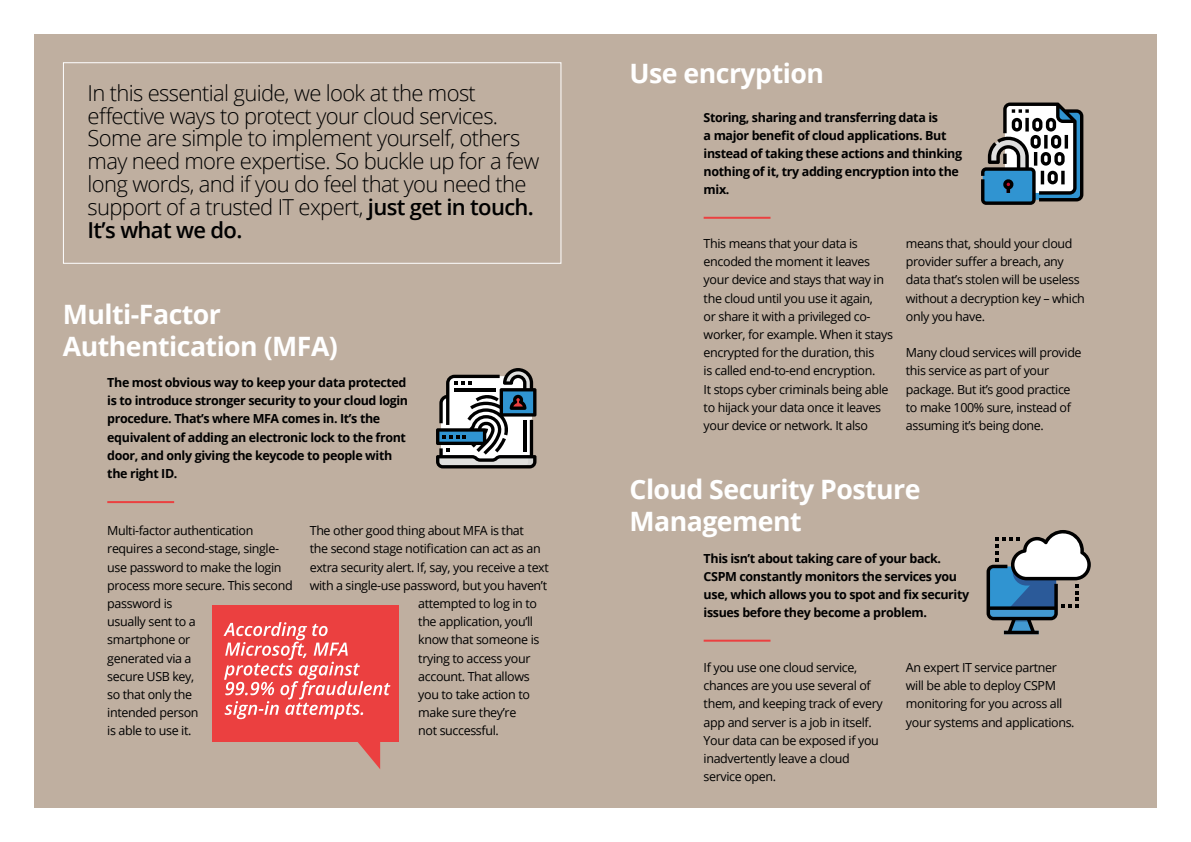
<style>
.page{position:relative;width:1191px;height:842px;background:#fff}
.page>*{position:absolute;margin:0;border:0;box-sizing:border-box;transform-origin:0 0}
.t1{font:700 26.7px/32px "Open Sans";letter-spacing:-.02em;color:#fff}
.t2{font:300 22px/22.8px "Open Sans";letter-spacing:-.03em;color:#000}
.t3{font:12.5px/18.2px "Open Sans";letter-spacing:-.03em;color:#000}
.t4{font:700 12.5px/18.2px "Open Sans";letter-spacing:-.03em;color:#000}
.s1{font-weight:600}
</style>
<div class="page">
<div style="left:34px;top:34px;width:1123px;height:774px;background:#bfafa0"></div>
<div style="left:63px;top:62px;width:498px;height:202px;border:1px solid #fff"></div>
<div style="left:212px;top:605px;width:186px;height:136px;background:#eb4040"></div>
<svg style="left:346px;top:741px;width:34px;height:28px"></svg>
<svg style="left:223px;top:622px;width:167px;height:97px"></svg>
<svg style="left:436px;top:368px;width:100px;height:100px;background:#868c8f"></svg>
<svg style="left:981px;top:103px;width:102px;height:102px;background:#7a8a94"></svg>
<hr style="left:107px;top:501px;width:67px;height:2px;background:#eb4040">
<hr style="left:703px;top:217px;width:67px;height:2px;background:#eb4040">
<hr style="left:703px;top:640px;width:67px;height:2px;background:#eb4040">
<svg style="left:986px;top:530px;width:104px;height:104px"></svg>
<p class="t2" style="left:88px;top:81px;width:453px">In this essential guide, we look at the most effective ways to protect your cloud services.<br>Some are simple to implement yourself, others may need more expertise. So buckle up for a few long words, and if you do feel that you need the support of a trusted IT expert, <span class="s1">just get in touch.<br>It’s what we do.</span></p>
<h1 class="t1" style="left:63px;top:297px;width:276px">Multi-Factor<br>Authentication (MFA)</h1>
<p class="t4" style="left:107px;top:373px;width:302px">The most obvious way to keep your data protected is to introduce stronger security to your cloud login procedure. That’s where MFA comes in. It’s the equivalent of adding an electronic lock to the front door, and only giving the keycode to people with the right ID.</p>
<p class="t3" style="left:107px;top:521px;width:187px">Multi-factor authentication requires a second-stage, single&shy;use password to make the login process more secure. This second password is<br>usually sent to a<br>smartphone or<br>generated via a<br>secure USB key,<br>so that only the<br>intended person<br>is able to use it.</p>
<p class="t3" style="left:310px;top:521px;width:216px">The other good thing about MFA is that</p>
<p class="t3" style="left:310px;top:539px;width:232px">the second stage notification can act as an</p>
<p class="t3" style="left:310px;top:558px;width:240px">extra security alert. If, say, you receive a text</p>
<p class="t3" style="left:310px;top:576px;width:239px">with a single-use password, but you haven’t</p>
<p class="t3" style="left:418px;top:594px;width:120px">attempted to log in to</p>
<p class="t3" style="left:418px;top:612px;width:116px">the application, you’ll</p>
<p class="t3" style="left:418px;top:630px;width:123px">know that someone is</p>
<p class="t3" style="left:418px;top:649px;width:114px">trying to access your</p>
<p class="t3" style="left:418px;top:667px;width:113px">account. That allows</p>
<p class="t3" style="left:418px;top:685px;width:113px">you to take action to</p>
<p class="t3" style="left:418px;top:703px;width:100px">make sure they’re</p>
<p class="t3" style="left:418px;top:721px;width:82px">not successful.</p>
<h1 class="t1" style="left:629px;top:56px;width:196px">Use encryption</h1>
<p class="t4" style="left:703px;top:108px;width:260px">Storing, sharing and transferring data is<br>a major benefit of cloud applications. But instead of taking these actions and thinking nothing of it, try adding encryption into the mix.</p>
<p class="t3" style="left:703px;top:234px;width:191px">This means that your data is encoded the moment it leaves your device and stays that way in the cloud until you use it again,<br>or share it with a privileged co&shy;worker, for example. When it stays encrypted for the duration, this<br>is called end-to-end encryption.<br>It stops cyber criminals being able to hijack your data once it leaves your device or network. It also</p>
<p class="t3" style="left:906px;top:234px;width:180px">means that, should your cloud provider suffer a breach, any data that’s stolen will be useless without a decryption key – which only you have.</p>
<p class="t3" style="left:906px;top:343px;width:177px">Many cloud services will provide this service as part of your package. But it’s good practice to make 100% sure, instead of assuming it’s being done.</p>
<h1 class="t1" style="left:629px;top:473px;width:292px">Cloud Security Posture<br>Management</h1>
<p class="t4" style="left:703px;top:549px;width:267px">This isn’t about taking care of your back.<br>CSPM constantly monitors the services you use, which allows you to spot and fix security issues before they become a problem.</p>
<p class="t3" style="left:703px;top:658px;width:181px">If you use one cloud service, chances are you use several of them, and keeping track of every app and server is a job in itself.<br>Your data can be exposed if you inadvertently leave a cloud service open.</p>
<p class="t3" style="left:906px;top:658px;width:170px">An expert IT service partner will be able to deploy CSPM monitoring for you across all your systems and applications.</p>
</div>
